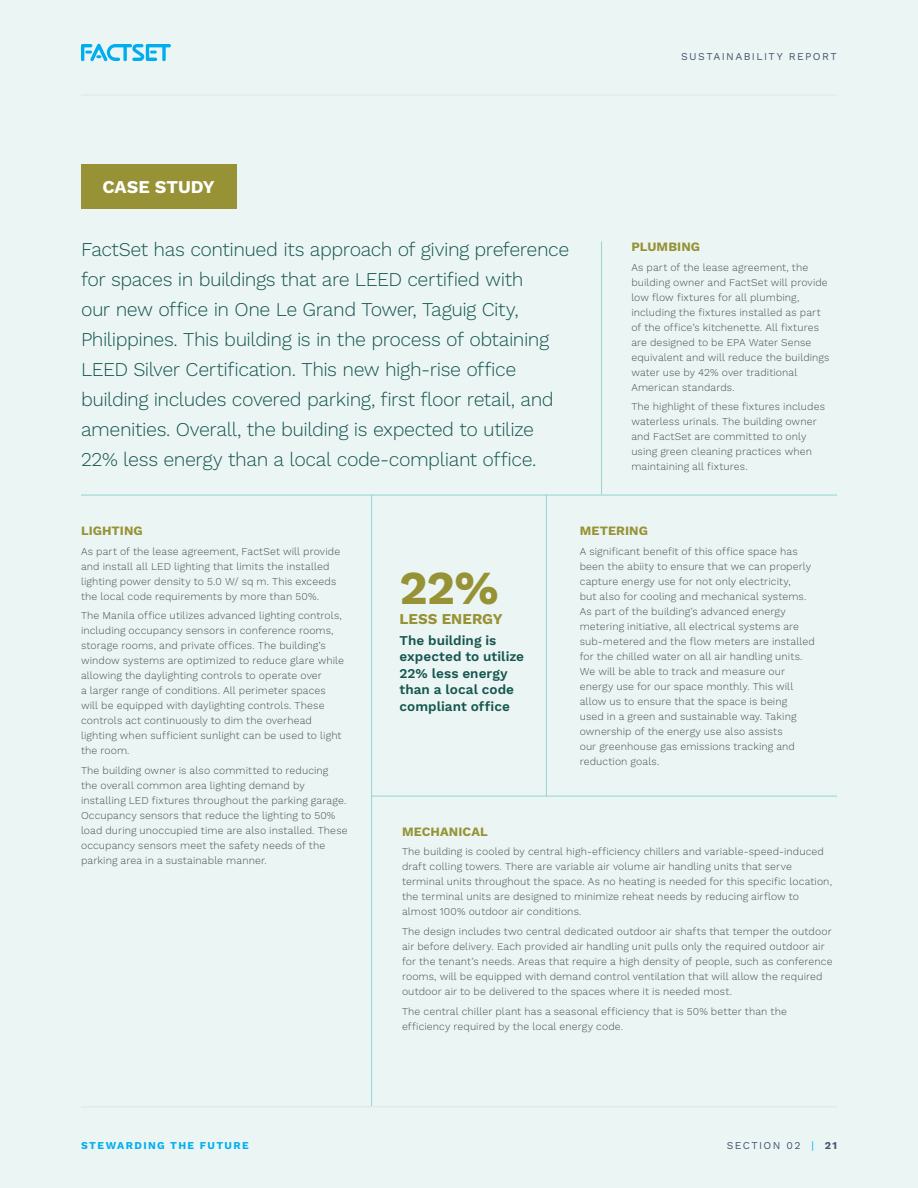
<style>
.page{position:relative;width:918px;height:1188px;background:#ebf6f4}
.page>*{position:absolute;margin:0;border:0;box-sizing:border-box;transform-origin:0 0}
.t1{font:700 47.25px "Work Sans";color:#969235}
.t2{font:300 19.5px/30px "Work Sans";letter-spacing:-.025em;color:#16554f}
.t3{font:700 18px "Work Sans";letter-spacing:-.005em;color:#fff}
.t4{font:700 15px "Work Sans";letter-spacing:.005em;color:#969235}
.t5{font:600 13.5px/16.5px "Work Sans";letter-spacing:.005em;color:#16554f}
.t6{font:700 12.75px "Work Sans";letter-spacing:.005em;color:#969235}
.t7{font:300 10.5px/15px "Work Sans";letter-spacing:.01em;color:#4b4b4c}
.t8{font:10.5px "Work Sans";letter-spacing:.13em;color:#455671}
.t9{font:700 10.5px "Work Sans";letter-spacing:.135em;color:#00aeef}
.s1{color:#00aeef}
.s2{font-weight:700}
</style>
<div class="page">
<div style="left:81px;top:164px;width:155px;height:44px;background:#969235"></div>
<hr style="left:81px;top:495px;width:756px;height:1px;background:#94d4d0">
<hr style="left:372px;top:796px;width:465px;height:1px;background:#94d4d0">
<hr style="left:371px;top:495px;width:1px;height:611px;background:#94d4d0">
<hr style="left:546px;top:495px;width:1px;height:301px;background:#94d4d0">
<hr style="left:601px;top:241px;width:1px;height:254px;background:#94d4d0">
<svg style="left:81px;top:44px;width:90px;height:17px"></svg>
<hr style="left:81px;top:95px;width:756px;height:1px;background:#dfe6eb">
<hr style="left:81px;top:1106px;width:756px;height:1px;background:#dfe6eb">
<h3 class="t3" style="left:102px;top:177px;width:114px">CASE STUDY</h3>
<p class="t2" style="left:81px;top:235px;width:490px">FactSet has continued its approach of giving preference for spaces in buildings that are LEED certified with<br>our new office in One Le Grand Tower, Taguig City, Philippines. This building is in the process of obtaining LEED Silver Certification. This new high-rise office building includes covered parking, first floor retail, and amenities. Overall, the building is expected to utilize 22% less energy than a local code-compliant office.</p>
<p class="t8" style="left:681px;top:51px;width:157px">SUSTAINABILITY REPORT</p>
<p class="t6" style="left:631px;top:239px;width:70px">PLUMBING</p>
<p class="t7" style="left:631px;top:260px;width:200px">As part of the lease agreement, the building owner and FactSet will provide low flow fixtures for all plumbing, including the fixtures installed as part of the office’s kitchenette. All fixtures are designed to be EPA Water Sense equivalent and will reduce the buildings water use by 42% over traditional American standards.</p>
<p class="t7" style="left:631px;top:400px;width:195px">The highlight of these fixtures includes waterless urinals. The building owner and FactSet are committed to only using green cleaning practices when maintaining all fixtures.</p>
<p class="t6" style="left:81px;top:523px;width:63px">LIGHTING</p>
<p class="t7" style="left:81px;top:544px;width:261px">As part of the lease agreement, FactSet will provide and install all LED lighting that limits the installed lighting power density to 5.0 W/ sq m. This exceeds the local code requirements by more than 50%.</p>
<p class="t7" style="left:81px;top:609px;width:265px">The Manila office utilizes advanced lighting controls, including occupancy sensors in conference rooms, storage rooms, and private offices. The building’s window systems are optimized to reduce glare while allowing the daylighting controls to operate over<br>a larger range of conditions. All perimeter spaces will be equipped with daylighting controls. These controls act continuously to dim the overhead lighting when sufficient sunlight can be used to light the room.</p>
<p class="t7" style="left:81px;top:763px;width:268px">The building owner is also committed to reducing<br>the overall common area lighting demand by installing LED fixtures throughout the parking garage.<br>Occupancy sensors that reduce the lighting to 50% load during unoccupied time are also installed. These occupancy sensors meet the safety needs of the parking area in a sustainable manner.</p>
<h1 class="t1" style="left:399px;top:561px;width:101px">22%</h1>
<h3 class="t4" style="left:399px;top:611px;width:105px">LESS ENERGY</h3>
<p class="t5" style="left:399px;top:633px;width:126px">The building is expected to utilize<br>22% less energy than a local code compliant office</p>
<p class="t6" style="left:580px;top:523px;width:70px">METERING</p>
<p class="t7" style="left:580px;top:544px;width:237px">A significant benefit of this office space has been the abiity to ensure that we can properly capture energy use for not only electricity,<br>but also for cooling and mechanical systems.<br>As part of the building’s advanced energy metering initiative, all electrical systems are sub-metered and the flow meters are installed for the chilled water on all air handling units.<br>We will be able to track and measure our energy use for our space monthly. This will allow us to ensure that the space is being<br>used in a green and sustainable way. Taking ownership of the energy use also assists<br>our greenhouse gas emissions tracking and reduction goals.</p>
<p class="t6" style="left:402px;top:824px;width:87px">MECHANICAL</p>
<p class="t7" style="left:402px;top:845px;width:431px">The building is cooled by central high-efficiency chillers and variable-speed-induced draft colling towers. There are variable air volume air handling units that serve terminal units throughout the space. As no heating is needed for this specific location, the terminal units are designed to minimize reheat needs by reducing airflow to almost 100% outdoor air conditions.</p>
<p class="t7" style="left:402px;top:924px;width:432px">The design includes two central dedicated outdoor air shafts that temper the outdoor air before delivery. Each provided air handling unit pulls only the required outdoor air for the tenant’s needs. Areas that require a high density of people, such as conference rooms, will be equipped with demand control ventilation that will allow the required outdoor air to be delivered to the spaces where it is needed most.</p>
<p class="t7" style="left:402px;top:1004px;width:387px">The central chiller plant has a seasonal efficiency that is 50% better than the efficiency required by the local energy code.</p>
<p class="t9" style="left:81px;top:1139px;width:169px">STEWARDING THE FUTURE</p>
<p class="t8" style="left:727px;top:1139px;width:112px">SECTION 02 <span class="s1">|</span> <span class="s2">21</span></p>
</div>
